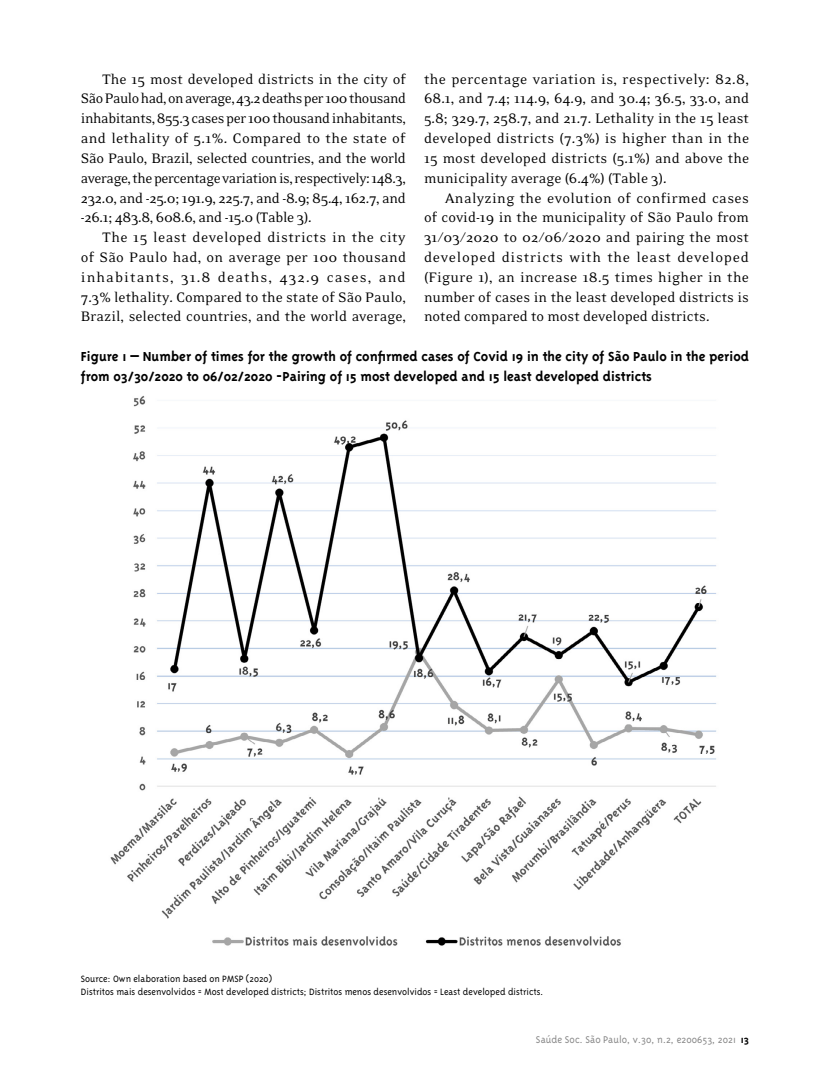
<style>
.page{position:relative;width:830px;height:1085px;background:#fff}
.page>*{position:absolute;margin:0;border:0;box-sizing:border-box;transform-origin:0 0}
.t1{font:15.75px/19.8px "Eidetic Neo";color:#000;text-align:justify}
.t2{font:700 15px/19.8px "Triplex";color:#000}
.t3{font:300 11.25px "Triplex";color:#878787}
.t4{font:300 10.5px/13.5px "Triplex";color:#000}
.s1{font-weight:700;color:#000}
</style>
<div class="page">
<img style="left:110px;top:395px;width:607px;height:551px">
<p class="t1" style="left:81px;top:69px;width:326px;text-indent:21px">The 15 most developed districts in the city of SãoPaulo had, on average, 43.2 deaths per100thousand inhabitants, 855.3 cases per100thousand inhabitants, and lethality of 5.1%. Compared to the state of São Paulo, Brazil, selected countries, and the world average, the percentage variation is, respectively: 148.3, 232.0, and -25.0; 191.9, 225.7, and -8.9; 85.4, 162.7, and -26.1; 483.8, 608.6, and -15.0 (Table 3).</p>
<p class="t1" style="left:81px;top:228px;width:326px;text-indent:21px">The 15 least developed districts in the city of São Paulo had, on average per 100 thousand inhabitants, 31.8 deaths, 432.9 cases, and 7.3% lethality. Compared to the state of São Paulo, Brazil, selected countries, and the world average,</p>
<p class="t1" style="left:424px;top:69px;width:326px">the percentage variation is, respectively: 82.8, 68.1, and 7.4; 114.9, 64.9, and 30.4; 36.5, 33.0, and 5.8; 329.7, 258.7, and 21.7. Lethality in the 15 least developed districts (7.3%) is higher than in the 15 most developed districts (5.1%) and above the municipality average (6.4%) (Table 3).</p>
<p class="t1" style="left:424px;top:188px;width:326px;text-indent:21px">Analyzing the evolution of confirmed cases of covid-19 in the municipality of São Paulo from 31/03/2020 to 02/06/2020 and pairing the most developed districts with the least developed (Figure 1), an increase 18.5 times higher in the number of cases in the least developed districts is noted compared to most developed districts.</p>
<p class="t2" style="left:81px;top:346px;width:669px">Figure 1 – Number of times for the growth of confirmed cases of Covid 19 in the city of São Paulo in the period from 03/30/2020 to 06/02/2020 -Pairing of 15 most developed and 15 least developed districts</p>
<p class="t4" style="left:81px;top:971px;width:464px">Source: Own elaboration based on PMSP (2020)<br>Distritos mais desenvolvidos = Most developed districts; Distritos menos desenvolvidos = Least developed districts.</p>
<p class="t3" style="left:535px;top:1033px;width:214px">Saúde Soc. São Paulo, v.30, n.2, e200653, 2021 <span class="s1">13</span></p>
</div>
